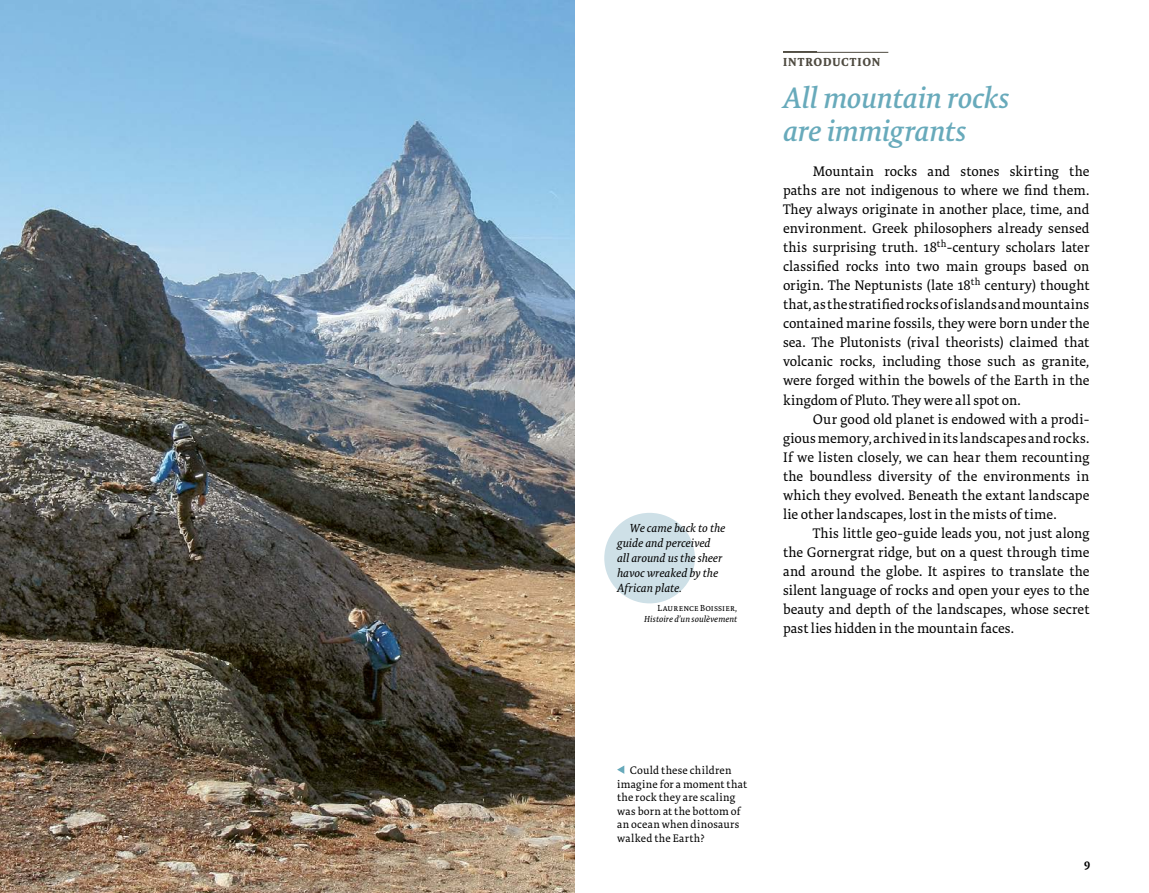
<style>
.page{position:relative;width:1149px;height:893px;background:#fff}
.page>*{position:absolute;margin:0;border:0;box-sizing:border-box;transform-origin:0 0}
._03_Titre{font:italic 500 30px/33px "Tundra OT";letter-spacing:-.01em;color:#68aabb}
._01_texte_courant{font:14.25px/19px "Tundra OT";letter-spacing:.005em;color:#000;text-align:justify}
._01_texte_courant-2{font:italic 12px/15px "Tundra OT";color:#000}
._02_Chapitre{font:700 12px "Tundra OT";letter-spacing:.06em;color:#4e4a40}
.t1{font:600 12px "Tundra OT";color:#000}
._06_Légende{font:11.25px/13.5px "Tundra OT";letter-spacing:.025em;color:#000}
._01_texte_courant-3{font:italic 9px/10.5px "Tundra OT";letter-spacing:.005em;color:#000;text-align:right}
.s1{font-style:normal}
</style>
<div class="page">
<hr style="left:782px;top:52px;width:106px;height:1px;background:#4e4a40">
<hr style="left:782px;top:51px;width:34px;height:2px;background:#4e4a40">
<svg style="left:617px;top:765px;width:7px;height:9px"></svg>
<div style="left:604px;top:513px;width:90px;height:90px;background:#cee0e7;border-radius:50%"></div>
<img style="left:0;top:0;width:574px;height:893px">
<p class="_01_texte_courant-2" style="left:617px;top:521px;width:110px;text-indent:13px">We came back to the guide and perceived all around us the sheer havoc wreaked by the<br>African plate.</p>
<p class="_01_texte_courant-3" style="left:644px;top:603px;width:95px"><span class="s1">Laurence Boissier,<br></span>Histoire d’un soulèvement</p>
<p class="_02_Chapitre" style="left:782px;top:55px;width:99px">INTRODUCTION</p>
<p class="_03_Titre" style="left:782px;top:83px;width:227px">All mountain rocks are immigrants</p>
<p class="_01_texte_courant" style="left:782px;top:162px;width:308px;text-indent:30px">Mountain rocks and stones skirting the paths are not indigenous to where we find them.<br>They always originate in another place, time, and environment. Greek philosophers already sensed this surprising truth. 18<sup>th</sup>-century scholars later classified rocks into two main groups based on origin. The Neptunists (late 18<sup>th</sup> century) thought that, as the stratified rocks of islands and mountains contained marine fossils, they were born under the sea. The Plutonists (rival theorists) claimed that volcanic rocks, including those such as granite, were forged within the bowels of the Earth in the kingdom of Pluto. They were all spot on.</p>
<p class="_01_texte_courant" style="left:782px;top:410px;width:308px;text-indent:30px">Our good old planet is endowed with a prodi&shy;gious memory, archived in its landscapes and rocks.<br>If we listen closely, we can hear them recounting the boundless diversity of the environments in which they evolved. Beneath the extant landscape lie other landscapes, lost in the mists of time.</p>
<p class="_01_texte_courant" style="left:782px;top:524px;width:308px;text-indent:30px">This little geo-guide leads you, not just along the Gornergrat ridge, but on a quest through time and around the globe. It aspires to translate the silent language of rocks and open your eyes to the beauty and depth of the landscapes, whose secret past lies hidden in the mountain faces.</p>
<p class="_06_Légende" style="left:617px;top:764px;width:131px;text-indent:13px">Could these children imagine for a moment that the rock they are scaling was born at the bottom of an ocean when dinosaurs walked the Earth?</p>
<p class="t1" style="left:1083px;top:857px;width:8px">9</p>
</div>
